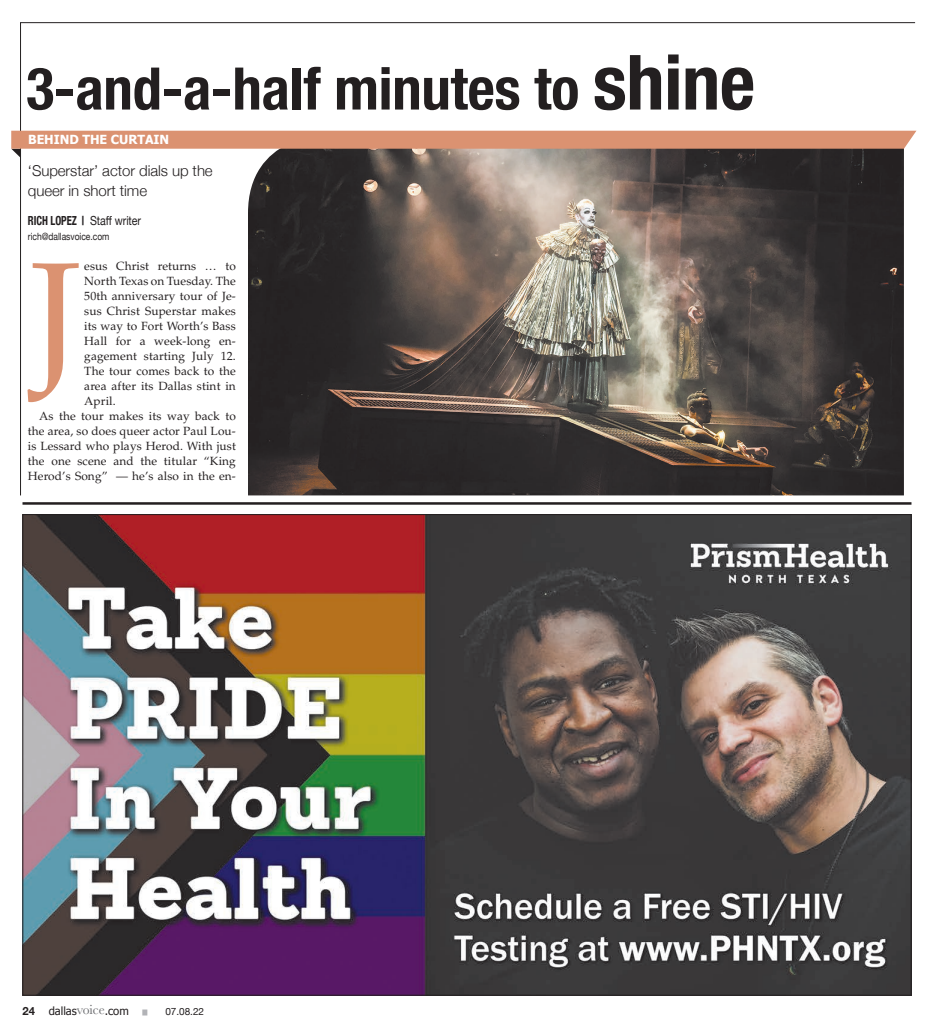
<style>
.page{position:relative;width:934px;height:1035px;background:#fff}
.page>*{position:absolute;margin:0;border:0;box-sizing:border-box;transform-origin:0 0}
.t1{font:700 condensed 58.75px "Helvetica Neue";letter-spacing:-.005em;color:#231f20}
.t2{font:300 15px/20px "Helvetica Neue";letter-spacing:-.005em;color:#231f20}
.t3{font:12.5px "Helvetica Neue";letter-spacing:-.005em;color:#231f20;scale:.85 1}
.t4{font:700 12.5px "Tahoma";letter-spacing:-.005em;color:#fff}
.t5{font:11.88px "Palatino LT Std";letter-spacing:.01em;color:#231f20}
.t6{font:11.25px "Tahoma";letter-spacing:-.005em;color:#231f20}
.t7{font:10px "Helvetica Neue";letter-spacing:-.005em;color:#231f20;scale:.85 1}
.t8{font:10px "Helvetica Neue";letter-spacing:-.005em;color:#231f20}
.t9{font:5px "Helvetica Neue";color:#b2b3b7}
.s1{font-size:76.25px}
.s2{font-weight:700;font-stretch:condensed}
.s3{font-family:"Helvetica Neue";font-weight:700}
.s4{font-family:"Baskerville";font-size:13.75px;color:#6c6d70}
</style>
<div class="page">
<hr style="left:22px;top:502px;width:889px;height:3px;background:#231f20">
<svg style="left:20px;top:22px;width:895px;height:474px"></svg>
<svg style="left:11px;top:131px;width:905px;height:27px;background:#bf8e78"></svg>
<svg style="left:28px;top:263px;width:51px;height:139px"></svg>
<img style="left:24px;top:516px;width:885px;height:478px">
<h1 class="t1" style="left:26px;top:40px;width:730px">3-and-a-half minutes to <span class="s1">shine</span></h1>
<p class="t4" style="left:28px;top:131px;width:143px">BEHIND THE CURTAIN</p>
<p class="t2" style="left:28px;top:159px;width:186px">‘Superstar’ actor dials up the queer in short time</p>
<p class="t3" style="left:28px;top:212px;width:135px"><span class="s2">RICH LOPEZ |</span> Staff writer</p>
<p class="t7" style="left:28px;top:229px;width:97px">rich@dallasvoice.com</p>
<p class="t5" style="left:84px;top:259px;width:153px">esus Christ returns … to</p>
<p class="t5" style="left:84px;top:274px;width:153px">North Texas on Tuesday. The</p>
<p class="t5" style="left:84px;top:289px;width:153px">50th anniversary tour of Je-</p>
<p class="t5" style="left:84px;top:304px;width:153px">sus Christ Superstar makes</p>
<p class="t5" style="left:84px;top:319px;width:153px">its way to Fort Worth’s Bass</p>
<p class="t5" style="left:84px;top:334px;width:153px">Hall for a week-long en-</p>
<p class="t5" style="left:84px;top:349px;width:153px">gagement starting July 12.</p>
<p class="t5" style="left:84px;top:364px;width:153px">The tour comes back to the</p>
<p class="t5" style="left:84px;top:379px;width:153px">area after its Dallas stint in</p>
<p class="t5" style="left:84px;top:394px;width:33px">April.</p>
<p class="t5" style="left:39px;top:409px;width:198px">As the tour makes its way back to</p>
<p class="t5" style="left:28px;top:424px;width:209px">the area, so does queer actor Paul Lou-</p>
<p class="t5" style="left:28px;top:439px;width:209px">is Lessard who plays Herod. With just</p>
<p class="t5" style="left:28px;top:454px;width:209px">the one scene and the titular “King</p>
<p class="t5" style="left:28px;top:469px;width:209px">Herod’s Song” — he’s also in the en-</p>
<p class="t6" style="left:22px;top:1003px;width:108px"><span class="s3">24</span> dallas<span class="s4">voice</span>.com</p>
<p class="t9" style="left:143px;top:1008px;width:6px">█</p>
<p class="t8" style="left:165px;top:1004px;width:40px">07.08.22</p>
</div>
